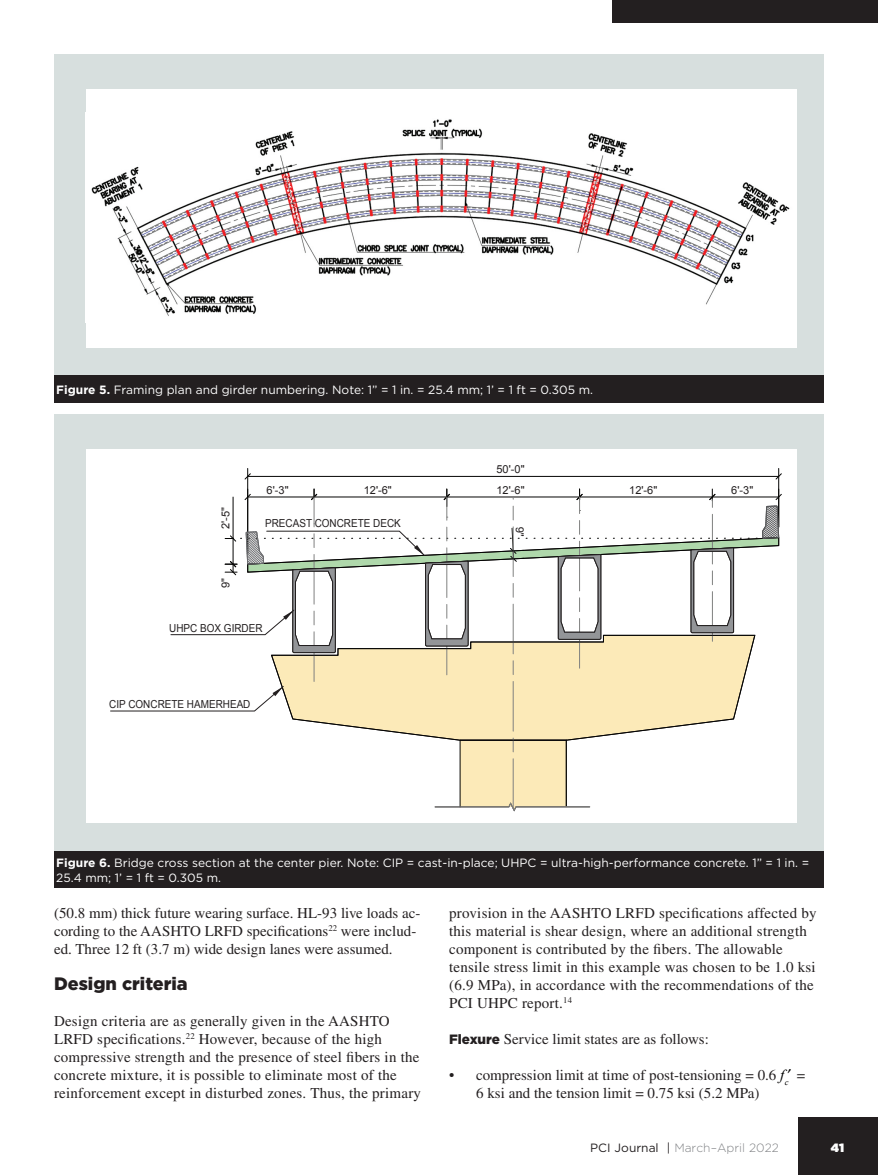
<style>
.page{position:relative;width:878px;height:1175px;background:#fff}
.page>*{position:absolute;margin:0;border:0;box-sizing:border-box;transform-origin:0 0}
.Subhead2{font:900 18px "Gotham";color:#231f20}
.Body{font:15px/18px "Times LT Std";letter-spacing:.015em;color:#231f20}
.Figure_caption{font:12px/14.4px "Gotham";color:#fff}
.t1{font:300 12px "Gotham";color:#808285}
.t2{font:900 12px "Gotham";color:#fff}
.t3{font:11.1px "Arial";color:#231f20;scale:.9 1}
.t4{font:11.1px "Arial";color:#231f20}
.s1{font-weight:700}
.s2{font-family:"Gotham";font-weight:900;font-size:13.5px}
.s3{font-family:"Times New Roman";font-style:italic;color:#000}
.s4{font-weight:400;color:#231f20}
</style>
<div class="page">
<div style="left:612px;top:0;width:266px;height:23px;background:#231f20"></div>
<div style="left:798px;top:1117px;width:80px;height:57px;background:#231f20"></div>
<div style="left:54px;top:54px;width:770px;height:322px;background:#d7dfde"></div>
<div style="left:54px;top:376px;width:770px;height:27px;background:#231f20"></div>
<div style="left:86px;top:89px;width:710px;height:258px;background:#fff"></div>
<img style="left:91px;top:119px;width:699px;height:197px">
<div style="left:54px;top:414px;width:770px;height:437px;background:#d7dfde"></div>
<div style="left:54px;top:851px;width:770px;height:36px;background:#231f20"></div>
<div style="left:86px;top:449px;width:710px;height:374px;background:#fff"></div>
<svg style="left:110px;top:468px;width:671px;height:342px"></svg>
<p class="Figure_caption" style="left:56px;top:382px;width:538px"><span class="s1">Figure 5.</span> Framing plan and girder numbering. Note: 1” = 1 in. = 25.4 mm; 1’ = 1 ft = 0.305 m.</p>
<p class="t4" style="left:496px;top:462px;width:30px">50'-0"</p>
<p class="t4" style="left:266px;top:482px;width:23px">6'-3"</p>
<p class="t4" style="left:364px;top:482px;width:30px">12'-6"</p>
<p class="t4" style="left:496px;top:482px;width:30px">12'-6"</p>
<p class="t4" style="left:629px;top:482px;width:30px">12'-6"</p>
<p class="t4" style="left:731px;top:482px;width:23px">6'-3"</p>
<p class="t4" style="left:218px;top:529px;width:23px;rotate:-90deg">2'-5"</p>
<p class="t3" style="left:265px;top:516px;width:152px">PRECAST CONCRETE DECK</p>
<p class="t4" style="left:218px;top:587px;width:12px;rotate:-90deg">9"</p>
<p class="t3" style="left:169px;top:620px;width:105px">UHPC BOX GIRDER</p>
<p class="t3" style="left:109px;top:697px;width:158px">CIP CONCRETE HAMERHEAD</p>
<p class="Figure_caption" style="left:56px;top:855px;width:754px"><span class="s1">Figure 6.</span> Bridge cross section at the center pier. Note: CIP = cast-in-place; UHPC = ultra-high-performance concrete. 1” = 1 in. =<br>25.4 mm; 1’ = 1 ft = 0.305 m.</p>
<p class="Body" style="left:54px;top:904px;width:368px">(50.8 mm) thick future wearing surface. HL-93 live loads ac&shy;cording to the AASHTO LRFD specifications<sup>22</sup> were includ&shy;ed. Three 12 ft (3.7 m) wide design lanes were assumed.</p>
<p class="Subhead2" style="left:54px;top:971px;width:135px">Design criteria</p>
<p class="Body" style="left:54px;top:1012px;width:368px">Design criteria are as generally given in the AASHTO LRFD specifications.<sup>22</sup> However, because of the high compressive strength and the presence of steel fibers in the concrete mixture, it is possible to eliminate most of the reinforcement except in disturbed zones. Thus, the primary</p>
<p class="Body" style="left:449px;top:904px;width:369px">provision in the AASHTO LRFD specifications affected by this material is shear design, where an additional strength component is contributed by the fibers. The allowable tensile stress limit in this example was chosen to be 1.0 ksi (6.9 MPa), in accordance with the recommendations of the PCI UHPC report.<sup>14</sup></p>
<p class="Body" style="left:449px;top:1030px;width:261px"><span class="s2">Flexure</span> Service limit states are as follows:</p>
<p class="Body" style="left:449px;top:1066px;width:341px">• compression limit at time of post-tensioning = 0.6 <span class="s3">f</span><sub>c</sub></p>
<p class="Body" style="left:796px;top:1066px;width:10px">=</p>
<p class="Body" style="left:476px;top:1084px;width:285px">6 ksi and the tension limit = 0.75 ksi (5.2 MPa)</p>
<p class="t1" style="left:590px;top:1140px;width:190px"><span class="s4">PCI Journal</span> <span class="s4">|</span> March–April 2022</p>
<p class="t2" style="left:830px;top:1139px;width:15px">41</p>
</div>
